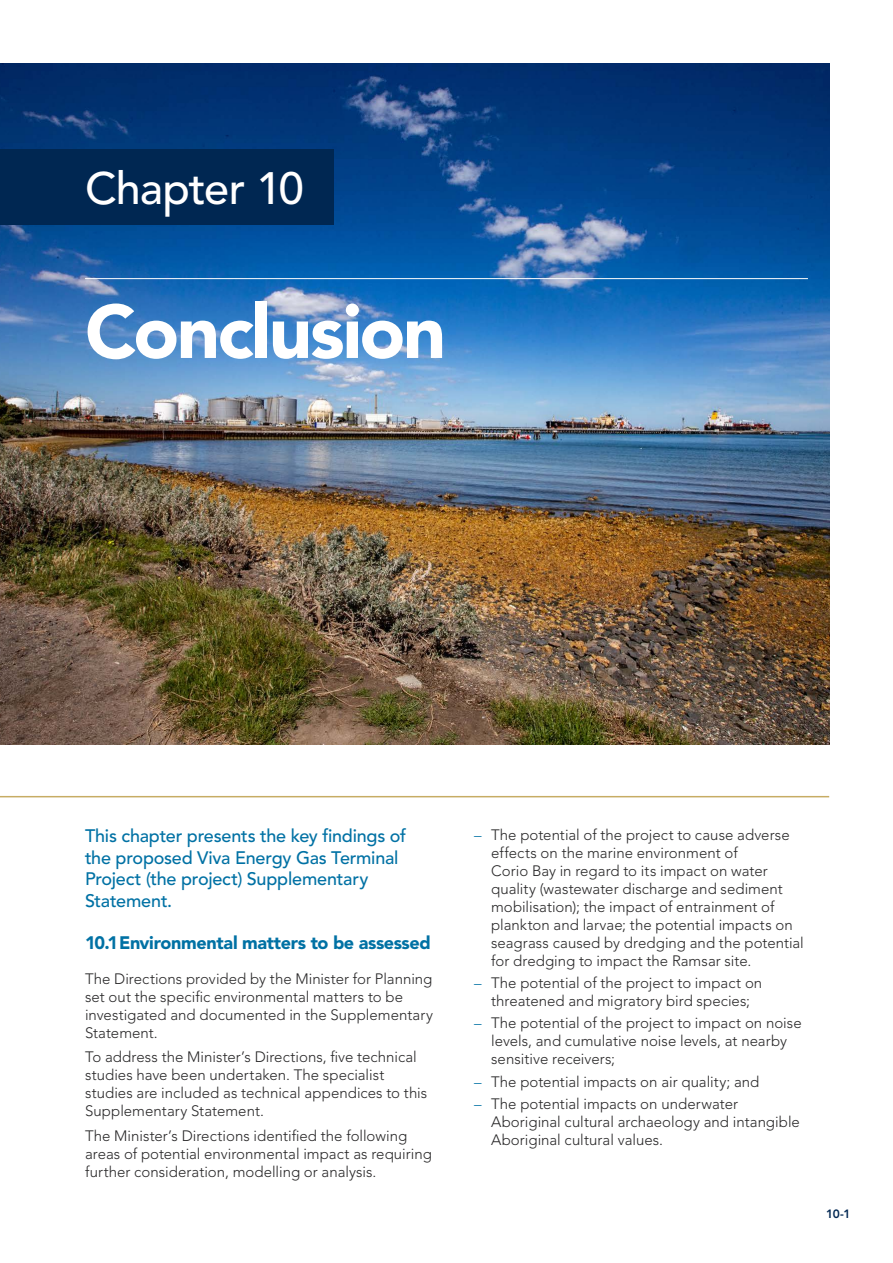
<style>
.page{position:relative;width:893px;height:1263px;background:#fff}
.page>*{position:absolute;margin:0;border:0;box-sizing:border-box;transform-origin:0 0}
.Chapter_Name{font:900 75px "Avenir LT Std";letter-spacing:-.03em;color:#fff}
.Chapter_Number{font:500 45px "Avenir LT Std";letter-spacing:-.02em;color:#fff}
.Introduction_Paragraph{font:500 18px/21.6px "Avenir LT Std";letter-spacing:-.01em;color:#0071a4}
.t1{font:900 18px "Avenir LT Std";letter-spacing:-.02em;color:#0071a4}
.Bullet_Lv_2{font:300 15px/18px "Avenir LT Std";color:#292829}
.Body_Light_Non-Justified__Tables__Pull-O{font:300 15px/18px "Avenir LT Std";color:#292829}
.t2{font:800 12px "Avenir LT Std";color:#002752}
.s1{color:#0071a4}
</style>
<div class="page">
<img style="left:0;top:64px;width:829px;height:680px">
<div style="left:0;top:150px;width:333px;height:75px;background:#002752"></div>
<hr style="left:85px;top:278px;width:723px;height:1px;background:#fff">
<hr style="left:0;top:796px;width:829px;height:1px;background:#c7ac64">
<p class="Chapter_Number" style="left:85px;top:163px;width:220px">Chapter 10</p>
<p class="Chapter_Name" style="left:85px;top:286px;width:362px">Conclusion</p>
<p class="Introduction_Paragraph" style="left:85px;top:825px;width:323px">This chapter presents the key findings of the proposed Viva Energy Gas Terminal<br>Project (the project) Supplementary<br>Statement.</p>
<p class="t1" style="left:85px;top:932px;width:347px">10.1Environmental matters to be assessed</p>
<p class="Body_Light_Non-Justified__Tables__Pull-O" style="left:85px;top:970px;width:349px">The Directions provided by the Minister for Planning set out the specific environmental matters to be investigated and documented in the Supplementary Statement.</p>
<p class="Body_Light_Non-Justified__Tables__Pull-O" style="left:85px;top:1048px;width:344px">To address the Minister’s Directions, five technical studies have been undertaken. The specialist studies are included as technical appendices to this Supplementary Statement.</p>
<p class="Body_Light_Non-Justified__Tables__Pull-O" style="left:85px;top:1126px;width:348px">The Minister’s Directions identified the following areas of potential environmental impact as requiring further consideration, modelling or analysis.</p>
<p class="Bullet_Lv_2" style="left:491px;top:826px;width:314px;text-indent:-17px"><span class="s1">–</span> The potential of the project to cause adverse effects on the marine environment of<br>Corio Bay in regard to its impact on water quality (wastewater discharge and sediment mobilisation); the impact of entrainment of plankton and larvae; the potential impacts on seagrass caused by dredging and the potential for dredging to impact the Ramsar site.</p>
<p class="Bullet_Lv_2" style="left:474px;top:974px;width:290px;text-align:center"><span class="s1">–</span> The potential of the project to impact on threatened and migratory bird species;</p>
<p class="Bullet_Lv_2" style="left:491px;top:1014px;width:312px;text-indent:-17px"><span class="s1">–</span> The potential of the project to impact on noise levels, and cumulative noise levels, at nearby sensitive receivers;</p>
<p class="Bullet_Lv_2" style="left:474px;top:1072px;width:287px"><span class="s1">–</span> The potential impacts on air quality; and</p>
<p class="Bullet_Lv_2" style="left:491px;top:1095px;width:310px;text-indent:-17px"><span class="s1">–</span> The potential impacts on underwater<br>Aboriginal cultural archaeology and intangible<br>Aboriginal cultural values.</p>
<p class="t2" style="left:826px;top:1206px;width:26px">10-1</p>
</div>
